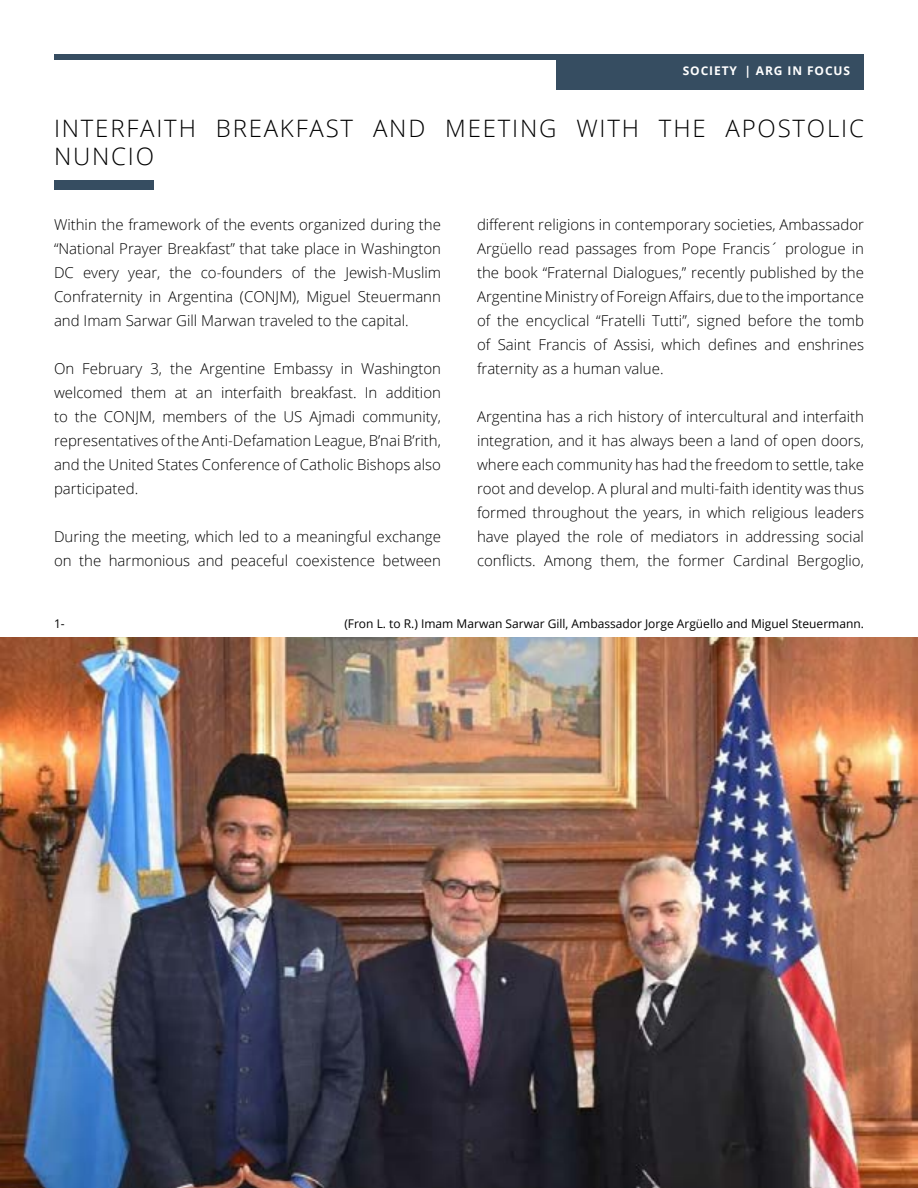
<style>
.page{position:relative;width:918px;height:1188px;background:#fff}
.page>*{position:absolute;margin:0;border:0;box-sizing:border-box;transform-origin:0 0}
.t1{font:300 24px/28.8px "Open Sans";letter-spacing:.075em;color:#000}
.t2{font:300 15px/24px "Open Sans";color:#000;text-align:justify}
.t3{font:12px "Open Sans";color:#000}
.t4{font:700 12px "Open Sans";letter-spacing:.075em;color:#fff}
</style>
<div class="page">
<div style="left:54px;top:54px;width:810px;height:5px;background:#364d61"></div>
<div style="left:556px;top:54px;width:308px;height:36px;background:#364d61"></div>
<img style="left:0;top:637px;width:918px;height:551px">
<div style="left:54px;top:180px;width:100px;height:9px;background:#364d61"></div>
<p class="t4" style="left:683px;top:62px;width:16px">SOCI</p>
<p class="t4" style="left:714px;top:62px;width:138px">ETY | ARG IN FOCUS</p>
<h1 class="t1" style="left:54px;top:113px;width:811px">INTERFAITH BREAKFAST AND MEETING WITH THE APOSTOLIC<br>NUNCIO</h1>
<p class="t2" style="left:54px;top:212px;width:389px">Within the framework of the events organized during the “National Prayer Breakfast” that take place in Washington DC every year, the co-founders of the Jewish-Muslim Confraternity in Argentina (CONJM), Miguel Steuermann and Imam Sarwar Gill Marwan traveled to the capital.</p>
<p class="t2" style="left:54px;top:356px;width:389px">On February 3, the Argentine Embassy in Washington welcomed them at an interfaith breakfast. In addition to the CONJM, members of the US Ajmadi community, representatives of the Anti-Defamation League, B’nai B’rith, and the United States Conference of Catholic Bishops also participated.</p>
<p class="t2" style="left:54px;top:524px;width:389px">During the meeting, which led to a meaningful exchange on the harmonious and peaceful coexistence between</p>
<p class="t2" style="left:477px;top:212px;width:389px">different religions in contemporary societies, Ambassador Argüello read passages from Pope Francis´ prologue in the book “Fraternal Dialogues,” recently published by the Argentine Ministry of Foreign Affairs, due to the importance of the encyclical “Fratelli Tutti”, signed before the tomb of Saint Francis of Assisi, which defines and enshrines fraternity as a human value.</p>
<p class="t2" style="left:477px;top:404px;width:389px">Argentina has a rich history of intercultural and interfaith integration, and it has always been a land of open doors, where each community has had the freedom to settle, take root and develop. A plural and multi-faith identity was thus formed throughout the years, in which religious leaders have played the role of mediators in addressing social conflicts. Among them, the former Cardinal Bergoglio,</p>
<p class="t3" style="left:54px;top:616px;width:12px">1-</p>
<p class="t3" style="left:344px;top:616px;width:521px">(Fron L. to R.) Imam Marwan Sarwar Gill, Ambassador Jorge Argüello and Miguel Steuermann.</p>
</div>
